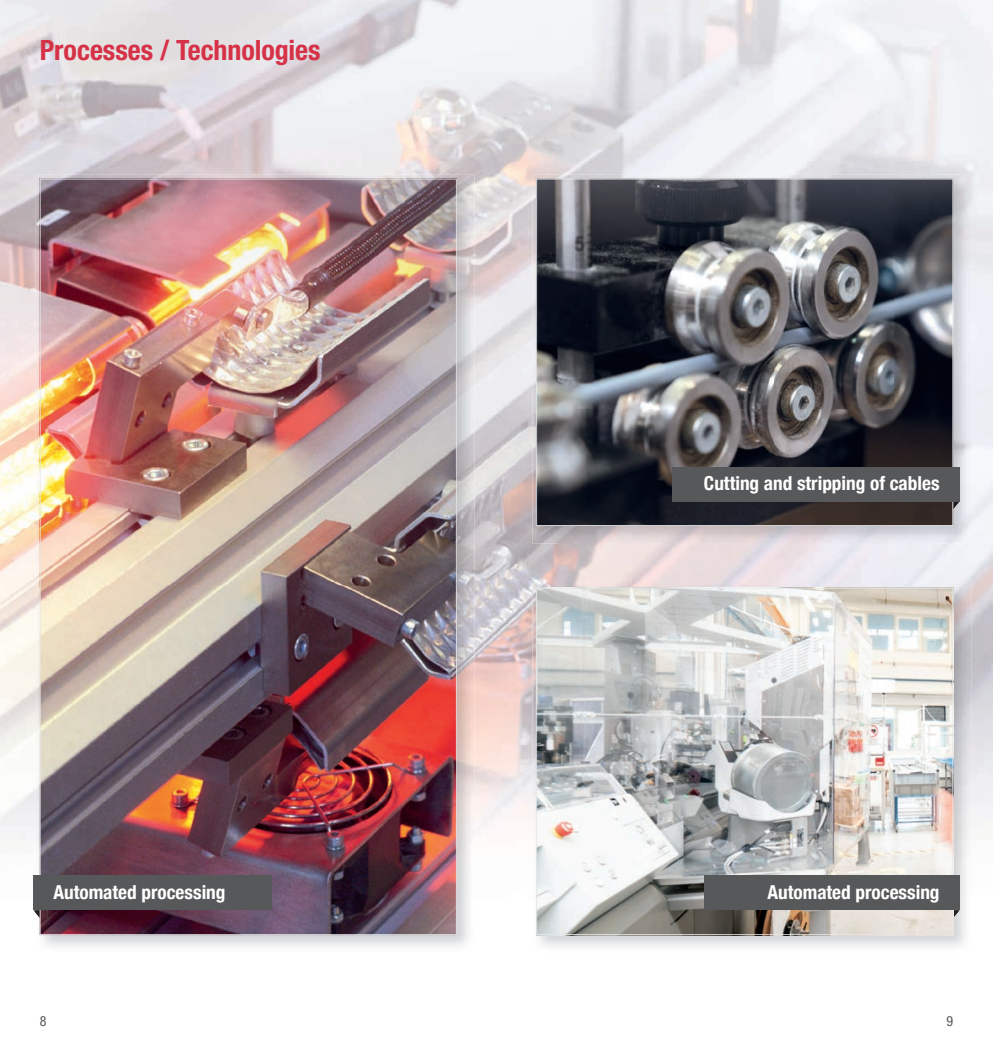
<style>
.page{position:relative;width:993px;height:1042px;background:#fff}
.page>*{position:absolute;margin:0;border:0;box-sizing:border-box;transform-origin:0 0}
.t1{font:700 condensed 28px "Helvetica Neue";color:#d63247}
.t2{font:700 condensed 19.25px "Helvetica Neue";color:#fff}
.t3{font:condensed 14px "Helvetica Neue LT";color:#57585a}
</style>
<div class="page">
<img style="left:0;top:0;width:930px;height:187px">
<img style="left:930px;top:0;width:62px;height:839px">
<img style="left:0;top:187px;width:36px;height:653px">
<img style="left:474px;top:187px;width:84px;height:647px">
<img style="left:532px;top:584px;width:438px;height:363px">
<img style="left:952px;top:910px;width:7px;height:9px">
<svg style="left:536px;top:588px;width:416px;height:347px"></svg>
<div style="left:703px;top:875px;width:256px;height:35px;background:#57585a"></div>
<img style="left:36px;top:175px;width:438px;height:57px">
<img style="left:36px;top:232px;width:4px;height:703px">
<img style="left:456px;top:232px;width:18px;height:703px">
<svg style="left:33px;top:910px;width:7px;height:9px"></svg>
<img style="left:40px;top:179px;width:416px;height:756px">
<div style="left:33px;top:875px;width:239px;height:35px;background:#57585a"></div>
<img style="left:532px;top:175px;width:438px;height:368px">
<svg style="left:952px;top:501px;width:7px;height:9px"></svg>
<svg style="left:536px;top:179px;width:416px;height:347px;background:#4f5056"></svg>
<div style="left:671px;top:467px;width:288px;height:34px;background:#57585a"></div>
<h1 class="t1" style="left:40px;top:33px;width:282px">Processes / Technologies</h1>
<p class="t2" style="left:703px;top:467px;width:237px">Cutting and stripping of cables</p>
<p class="t2" style="left:53px;top:876px;width:174px">Automated processing</p>
<p class="t2" style="left:767px;top:876px;width:174px">Automated processing</p>
<p class="t3" style="left:40px;top:1012px;width:8px">8</p>
<p class="t3" style="left:946px;top:1012px;width:8px">9</p>
</div>
